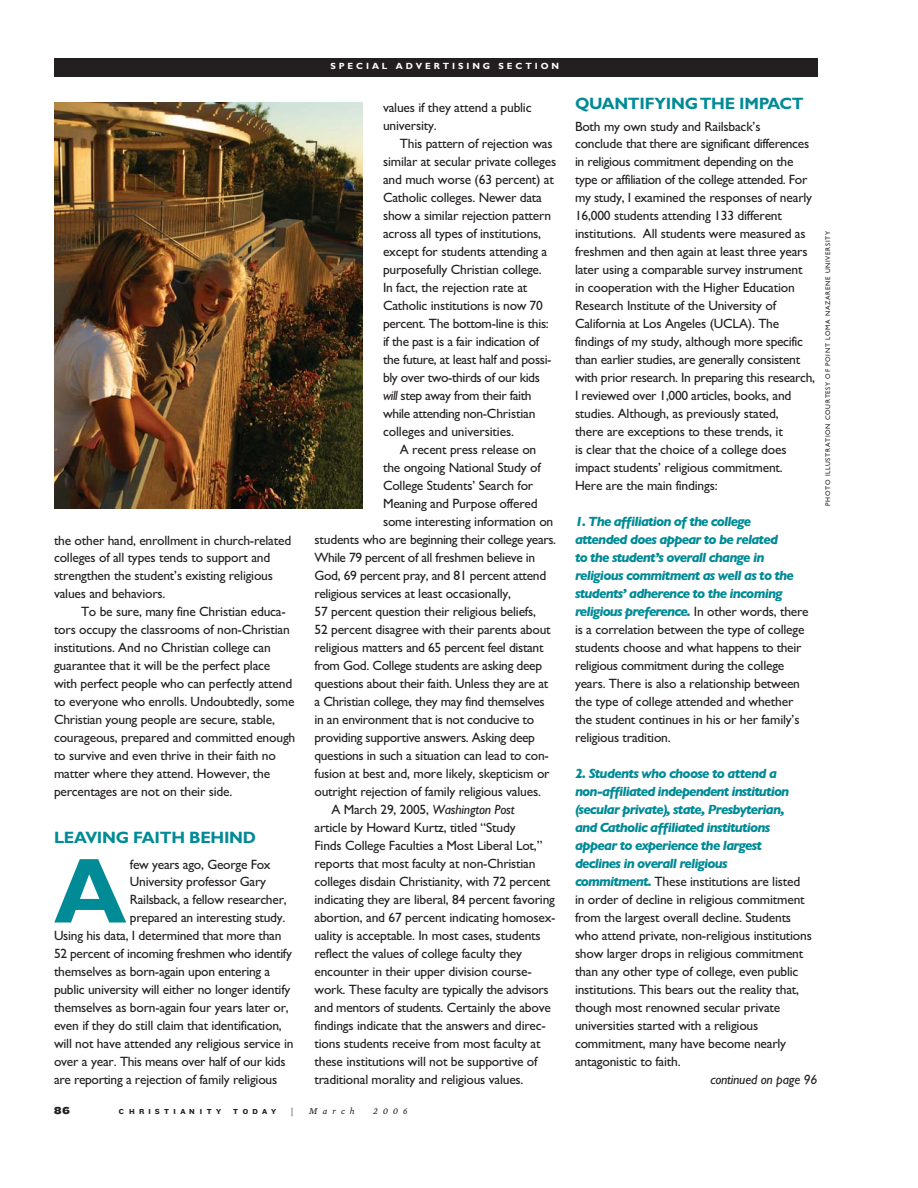
<style>
.page{position:relative;width:918px;height:1188px;background:#fff}
.page>*{position:absolute;margin:0;border:0;box-sizing:border-box;transform-origin:0 0}
.t1{font:700 92.85px "Gill Sans";color:#008b96}
.t2{font:700 16.5px "Gill Sans";letter-spacing:-.015em;color:#008b96}
.t3{font:13.5px/18px "Gill Sans";letter-spacing:-.015em;color:#231f20}
.t4{font:italic 13.5px "Gill Sans";letter-spacing:-.015em;color:#231f20}
.t5{font:10.5px "Knockout HTF73 Full Heviweight";color:#231f20}
.t6{font:700 9px "Gill Sans";letter-spacing:.325em;color:#fff}
.t7{font:italic 9px "Mercury Text G3";letter-spacing:.555em;color:#231f20}
.t8{font:7.5px "Knockout HTF52 Cruiserweight";letter-spacing:.6em;color:#231f20}
.t9{font:6.75px "Gill Sans";letter-spacing:.1em;color:#231f20}
.s1{font-style:italic}
.s2{font-weight:700;font-style:italic;color:#008b96}
</style>
<div class="page">
<div style="left:54px;top:58px;width:764px;height:19px;background:#231f20"></div>
<img style="left:54px;top:103px;width:309px;height:406px">
<p class="t3" style="left:54px;top:532px;width:239px">the other hand, enrollment in church-related colleges of all types tends to support and strengthen the student’s existing religious values and behaviors.</p>
<p class="t3" style="left:54px;top:604px;width:243px;text-indent:27px">To be sure, many fine Christian educa&shy;tors occupy the classrooms of non-Christian institutions. And no Christian college can guarantee that it will be the perfect place with perfect people who can perfectly attend to everyone who enrolls. Undoubtedly, some Christian young people are secure, stable, courageous, prepared and committed enough to survive and even thrive in their faith no matter where they attend. However, the percentages are not on their side.</p>
<p class="t2" style="left:54px;top:832px;width:204px">LEAVING FAITH BEHIND</p>
<h1 class="t1" style="left:54px;top:859px;width:74px">A</h1>
<p class="t3" style="left:130px;top:856px;width:142px">few years ago, George Fox</p>
<p class="t3" style="left:130px;top:874px;width:138px">University professor Gary</p>
<p class="t3" style="left:130px;top:892px;width:158px">Railsback, a fellow researcher,</p>
<p class="t3" style="left:130px;top:910px;width:157px">prepared an interesting study.</p>
<p class="t3" style="left:54px;top:928px;width:229px">Using his data, I determined that more than</p>
<p class="t3" style="left:54px;top:946px;width:239px">52 percent of incoming freshmen who identify</p>
<p class="t3" style="left:54px;top:964px;width:218px">themselves as born-again upon entering a</p>
<p class="t3" style="left:54px;top:982px;width:238px">public university will either no longer identify</p>
<p class="t3" style="left:54px;top:1000px;width:236px">themselves as born-again four years later or,</p>
<p class="t3" style="left:54px;top:1018px;width:229px">even if they do still claim that identification,</p>
<p class="t3" style="left:54px;top:1036px;width:241px">will not have attended any religious service in</p>
<p class="t3" style="left:54px;top:1054px;width:233px">over a year. This means over half of our kids</p>
<p class="t3" style="left:54px;top:1072px;width:225px">are reporting a rejection of family religious</p>
<p class="t6" style="left:330px;top:63px;width:230px">SPECIAL ADVERTISING SECTION</p>
<p class="t3" style="left:383px;top:100px;width:150px">values if they attend a public university.</p>
<p class="t3" style="left:383px;top:136px;width:175px;text-indent:17px">This pattern of rejection was similar at secular private colleges and much worse (63 percent) at<br>Catholic colleges. Newer data show a similar rejection pattern across all types of institutions, except for students attending a purposefully Christian college.<br>In fact, the rejection rate at<br>Catholic institutions is now 70 percent. The bottom-line is this: if the past is a fair indication of the future, at least half and possi&shy;bly over two-thirds of our kids <span class="s1">will</span> step away from their faith while attending non-Christian colleges and universities.</p>
<p class="t3" style="left:400px;top:442px;width:138px">A recent press release on</p>
<p class="t3" style="left:383px;top:460px;width:159px">the ongoing National Study of</p>
<p class="t3" style="left:383px;top:478px;width:152px">College Students’ Search for</p>
<p class="t3" style="left:383px;top:496px;width:156px">Meaning and Purpose offered</p>
<p class="t3" style="left:383px;top:514px;width:172px">some interesting information on</p>
<p class="t3" style="left:315px;top:532px;width:243px">students who are beginning their college years.</p>
<p class="t3" style="left:315px;top:550px;width:222px">While 79 percent of all freshmen believe in</p>
<p class="t3" style="left:315px;top:568px;width:233px">God, 69 percent pray, and 81 percent attend</p>
<p class="t3" style="left:315px;top:586px;width:198px">religious services at least occasionally,</p>
<p class="t3" style="left:315px;top:604px;width:223px">57 percent question their religious beliefs,</p>
<p class="t3" style="left:315px;top:622px;width:238px">52 percent disagree with their parents about</p>
<p class="t3" style="left:315px;top:640px;width:231px">religious matters and 65 percent feel distant</p>
<p class="t3" style="left:315px;top:658px;width:229px">from God. College students are asking deep</p>
<p class="t3" style="left:315px;top:676px;width:235px">questions about their faith. Unless they are at</p>
<p class="t3" style="left:315px;top:694px;width:232px">a Christian college, they may find themselves</p>
<p class="t3" style="left:315px;top:712px;width:221px">in an environment that is not conducive to</p>
<p class="t3" style="left:315px;top:730px;width:222px">providing supportive answers. Asking deep</p>
<p class="t3" style="left:315px;top:748px;width:236px">questions in such a situation can lead to con-</p>
<p class="t3" style="left:315px;top:766px;width:237px">fusion at best and, more likely, skepticism or</p>
<p class="t3" style="left:315px;top:784px;width:228px">outright rejection of family religious values.</p>
<p class="t3" style="left:331px;top:802px;width:185px">A March 29, 2005, <span class="s1">Washington Post</span></p>
<p class="t3" style="left:315px;top:820px;width:203px">article by Howard Kurtz, titled “Study</p>
<p class="t3" style="left:315px;top:838px;width:229px">Finds College Faculties a Most Liberal Lot,”</p>
<p class="t3" style="left:315px;top:856px;width:223px">reports that most faculty at non-Christian</p>
<p class="t3" style="left:315px;top:874px;width:237px">colleges disdain Christianity, with 72 percent</p>
<p class="t3" style="left:315px;top:892px;width:242px">indicating they are liberal, 84 percent favoring</p>
<p class="t3" style="left:315px;top:910px;width:243px">abortion, and 67 percent indicating homosex-</p>
<p class="t3" style="left:315px;top:928px;width:228px">uality is acceptable. In most cases, students</p>
<p class="t3" style="left:315px;top:946px;width:209px">reflect the values of college faculty they</p>
<p class="t3" style="left:315px;top:964px;width:219px">encounter in their upper division course-</p>
<p class="t3" style="left:315px;top:982px;width:236px">work. These faculty are typically the advisors</p>
<p class="t3" style="left:315px;top:1000px;width:238px">and mentors of students. Certainly the above</p>
<p class="t3" style="left:315px;top:1018px;width:233px">findings indicate that the answers and direc-</p>
<p class="t3" style="left:315px;top:1036px;width:228px">tions students receive from most faculty at</p>
<p class="t3" style="left:315px;top:1054px;width:225px">these institutions will not be supportive of</p>
<p class="t3" style="left:315px;top:1072px;width:211px">traditional morality and religious values.</p>
<p class="t5" style="left:54px;top:1107px;width:17px">86</p>
<p class="t8" style="left:119px;top:1109px;width:104px">CHRISTIANITY</p>
<p class="t8" style="left:233px;top:1109px;width:45px">TODAY</p>
<p class="t7" style="left:291px;top:1107px;width:4px">|</p>
<p class="t7" style="left:309px;top:1107px;width:47px">March</p>
<p class="t7" style="left:374px;top:1107px;width:35px">2006</p>
<p class="t2" style="left:575px;top:98px;width:230px">QUANTIFYING THE IMPACT</p>
<p class="t3" style="left:575px;top:118px;width:242px">Both my own study and Railsback’s<br>conclude that there are significant differences in religious commitment depending on the type or affiliation of the college attended. For my study, I examined the responses of nearly 16,000 students attending 133 different institutions. All students were measured as freshmen and then again at least three years later using a comparable survey instrument in cooperation with the Higher Education Research Institute of the University of California at Los Angeles (UCLA). The findings of my study, although more specific than earlier studies, are generally consistent with prior research. In preparing this research, I reviewed over 1,000 articles, books, and studies. Although, as previously stated,<br>there are exceptions to these trends, it<br>is clear that the choice of a college does impact students’ religious commitment.<br>Here are the main findings:</p>
<p class="t3" style="left:575px;top:514px;width:235px"><span class="s2">1. The affiliation of the college<br>attended does appear to be related<br>to the student’s overall change in religious commitment as well as to the students’ adherence to the incoming religious preference.</span> In other words, there is a correlation between the type of college students choose and what happens to their religious commitment during the college years. There is also a relationship between the type of college attended and whether the student continues in his or her family’s religious tradition.</p>
<p class="t3" style="left:575px;top:766px;width:238px"><span class="s2">2. Students who choose to attend a non-affiliated independent institution (secular private), state, Presbyterian,<br>and Catholic affiliated institutions appear to experience the largest<br>declines in overall religious<br>commitment.</span> These institutions are listed in order of decline in religious commitment from the largest overall decline. Students who attend private, non-religious institutions show larger drops in religious commitment than any other type of college, even public institutions. This bears out the reality that, though most renowned secular private universities started with a religious commitment, many have become nearly antagonistic to faith.</p>
<p class="t4" style="left:710px;top:1075px;width:109px">continued on page 96</p>
<p class="t9" style="left:825px;top:506px;width:276px;rotate:-90deg">PHOTO ILLUSTRATION COURTESY OF POINT LOMA NAZARENE UNIVERSITY</p>
</div>
